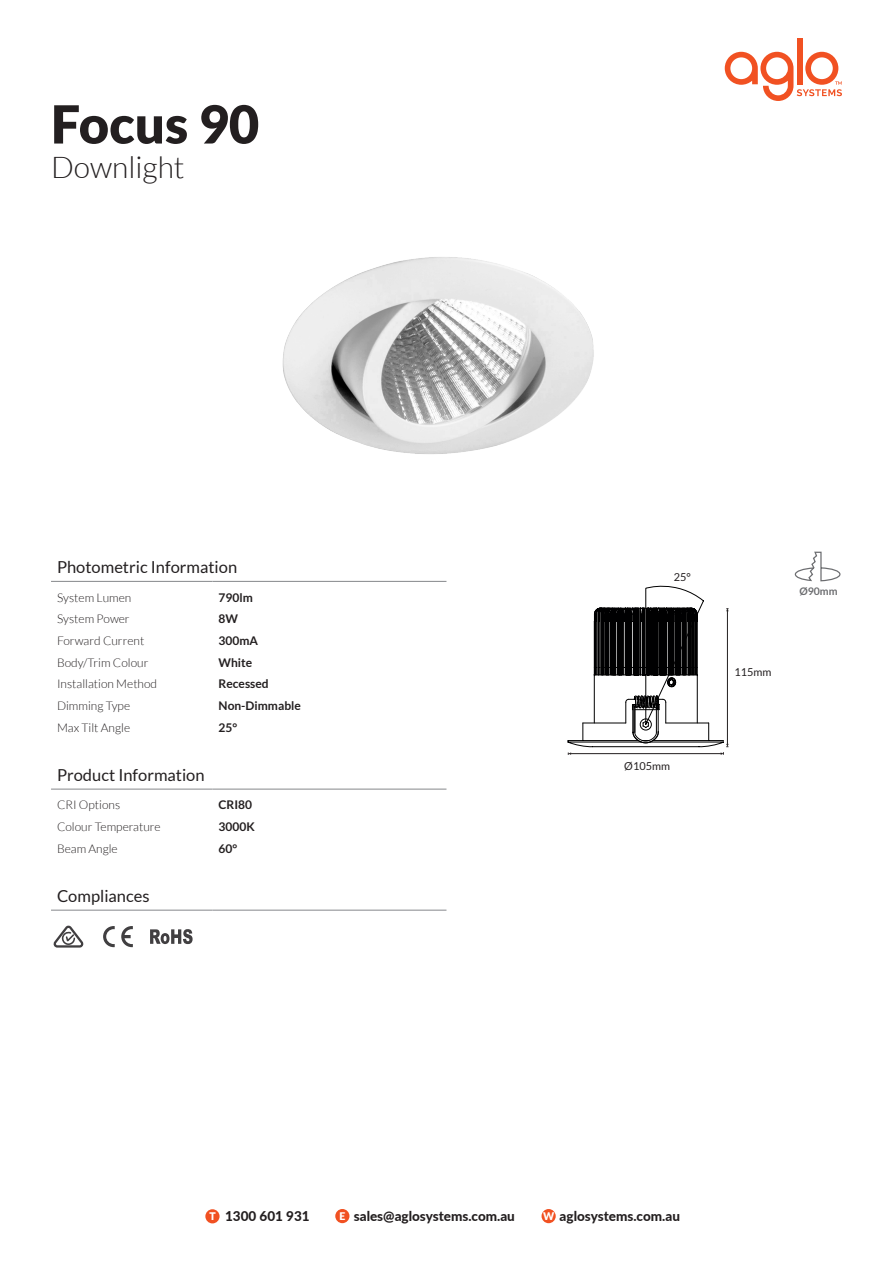
<style>
.page{position:relative;width:893px;height:1263px;background:#fff}
.page>*{position:absolute;margin:0;border:0;box-sizing:border-box;transform-origin:0 0}
.t1{font:900 52.5px "Lato";color:#231f20}
.t2{font:300 30px "Lato";color:#231f20}
.t3{font:16.5px "Lato";color:#231f20}
.t4{font:800 13.5px "Lato";color:#231f20}
.t5{font:300 12px "Lato";color:#231f20}
.t6{font:700 12px "Lato";color:#231f20}
.t7{font:10.95px "Lato";color:#231f20}
.t8{font:700 10.5px "Lato";color:#6c6d70}
.s1{font-weight:900;font-size:10.5px;color:#fff}
.s2{font-weight:900;font-size:10.65px;color:#fff}
</style>
<div class="page">
<div style="left:797px;top:38px;width:5px;height:46px;background:#f15122"></div>
<svg style="left:725px;top:52px;width:117px;height:49px"></svg>
<div style="left:205px;top:1209px;width:15px;height:14px;background:#f15122;border-radius:50%"></div>
<div style="left:335px;top:1209px;width:14px;height:14px;background:#f15122;border-radius:50%"></div>
<div style="left:541px;top:1209px;width:15px;height:14px;background:#f15122;border-radius:50%"></div>
<img style="left:282px;top:257px;width:312px;height:197px">
<svg style="left:568px;top:585px;width:161px;height:170px"></svg>
<svg style="left:794px;top:551px;width:47px;height:31px"></svg>
<hr style="left:51px;top:581px;width:162px;height:1px;background:#939598">
<hr style="left:213px;top:581px;width:233px;height:1px;background:#939598">
<hr style="left:51px;top:909px;width:162px;height:2px;background:#939598">
<hr style="left:213px;top:909px;width:233px;height:2px;background:#939598">
<hr style="left:51px;top:788px;width:162px;height:2px;background:#939598">
<hr style="left:213px;top:788px;width:233px;height:2px;background:#939598">
<svg style="left:103px;top:926px;width:12px;height:21px"></svg>
<svg style="left:121px;top:926px;width:12px;height:21px"></svg>
<svg style="left:53px;top:925px;width:31px;height:22px"></svg>
<svg style="left:150px;top:929px;width:43px;height:15px"></svg>
<p class="t1" style="left:51px;top:94px;width:210px">Focus 90</p>
<p class="t2" style="left:51px;top:151px;width:135px">Downlight</p>
<p class="t3" style="left:57px;top:558px;width:182px">Photometric Information</p>
<p class="t5" style="left:57px;top:591px;width:76px">System Lumen</p>
<p class="t6" style="left:219px;top:590px;width:36px">790lm</p>
<p class="t5" style="left:57px;top:613px;width:74px">System Power</p>
<p class="t6" style="left:219px;top:612px;width:21px">8W</p>
<p class="t5" style="left:57px;top:634px;width:89px">Forward Current</p>
<p class="t6" style="left:219px;top:634px;width:41px">300mA</p>
<p class="t5" style="left:57px;top:656px;width:93px">Body/Trim Colour</p>
<p class="t6" style="left:219px;top:655px;width:35px">White</p>
<p class="t5" style="left:57px;top:678px;width:102px">Installation Method</p>
<p class="t6" style="left:219px;top:677px;width:52px">Recessed</p>
<p class="t5" style="left:57px;top:699px;width:75px">Dimming Type</p>
<p class="t6" style="left:219px;top:699px;width:84px">Non-Dimmable</p>
<p class="t5" style="left:57px;top:721px;width:75px">Max Tilt Angle</p>
<p class="t6" style="left:219px;top:720px;width:20px">25°</p>
<p class="t3" style="left:57px;top:766px;width:149px">Product Information</p>
<p class="t5" style="left:57px;top:799px;width:65px">CRI Options</p>
<p class="t6" style="left:219px;top:798px;width:35px">CRI80</p>
<p class="t5" style="left:57px;top:820px;width:105px">Colour Temperature</p>
<p class="t6" style="left:219px;top:820px;width:38px">3000K</p>
<p class="t5" style="left:57px;top:842px;width:62px">Beam Angle</p>
<p class="t6" style="left:219px;top:841px;width:20px">60°</p>
<p class="t3" style="left:57px;top:887px;width:94px">Compliances</p>
<p class="t7" style="left:674px;top:570px;width:19px">25°</p>
<p class="t7" style="left:624px;top:760px;width:47px">Ø105mm</p>
<p class="t8" style="left:799px;top:585px;width:40px">Ø90mm</p>
<p class="t7" style="left:734px;top:666px;width:38px">115mm</p>
<p class="t4" style="left:209px;top:1206px;width:102px"><span class="s1">T</span> 1300 601 931</p>
<p class="t4" style="left:339px;top:1206px;width:177px"><span class="s1">E</span> sales@aglosystems.com.au</p>
<p class="t4" style="left:543px;top:1205px;width:138px"><span class="s2">W</span> aglosystems.com.au</p>
</div>
